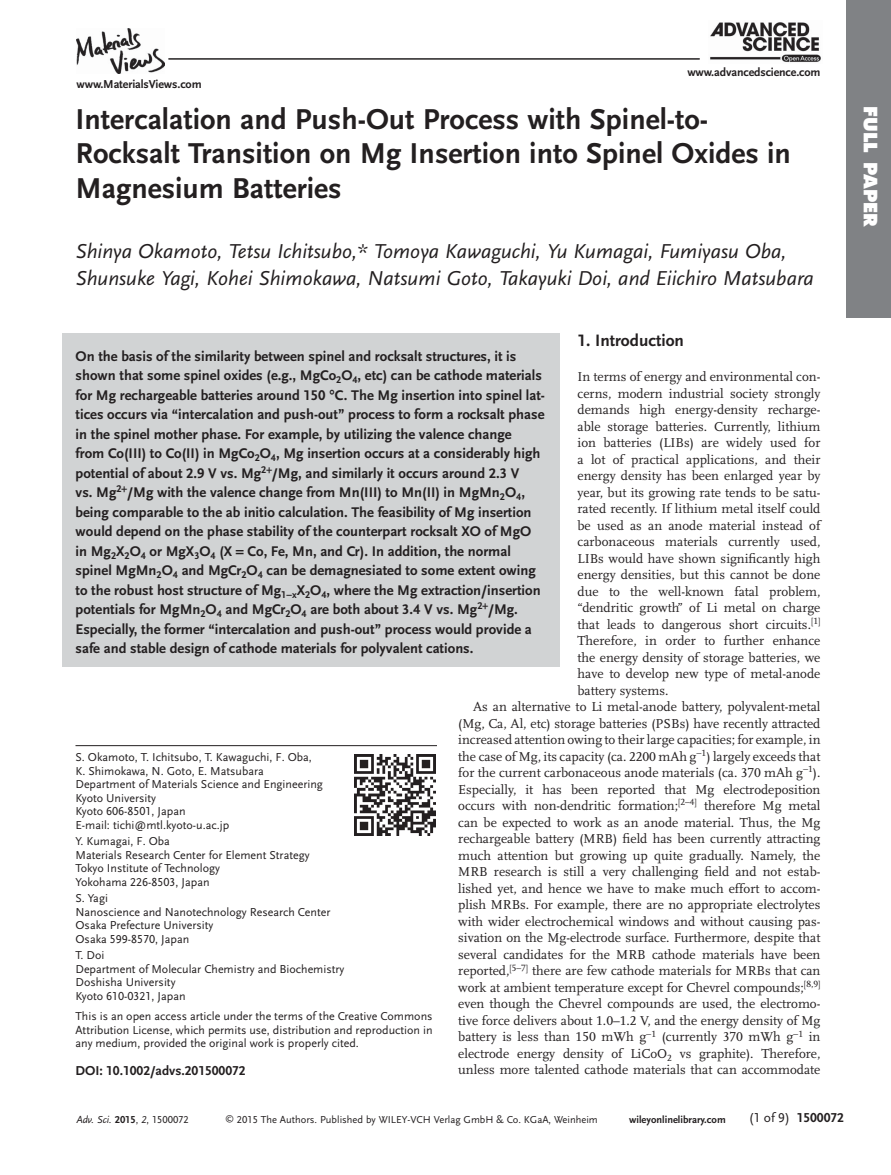
<style>
.page{position:relative;width:891px;height:1175px;background:#fff}
.page>*{position:absolute;margin:0;border:0;box-sizing:border-box;transform-origin:0 0}
.t1{font:700 30px/34.5px "Scala Sans LF";color:#231f20}
.t2{font:italic 21px/27px "Scala Sans LF";color:#231f20}
.t3{font:800 18px "Futura";letter-spacing:.005em;color:#fff}
.t4{font:700 17.25px "Scala Sans LF";color:#231f20}
.t5{font:700 14.7px/19.5px "Scala Sans LF";color:#231f20}
.t6{font:13.5px "Scala LF";color:#231f20}
.t7{font:700 13.5px "Scala Sans LF";color:#231f20}
.t8{font:12px/13.5px "Scala Sans LF";color:#231f20}
.t9{font:700 12px "Scala Sans LF";letter-spacing:-.01em;color:#231f20}
.t10{font:10.5px "Scala Sans LF";color:#231f20}
.t11{font:700 10.5px "Scala Sans LF";color:#231f20}
.t12{font:italic 10.5px "Scala Sans LF";color:#231f20}
.s1{font-weight:700;font-style:normal}
.s2{font-style:normal}
.s3{font-size:9px}
.s4{font-weight:400}
</style>
<div class="page">
<div style="left:846px;top:0;width:45px;height:317px;background:#808285"></div>
<img style="left:77px;top:28px;width:88px;height:45px">
<hr style="left:168px;top:59px;width:532px;height:1px;background:#231f20">
<img style="left:710px;top:22px;width:111px;height:41px">
<hr style="left:76px;top:745px;width:361px;height:1px;background:#231f20">
<img style="left:354px;top:754px;width:82px;height:82px">
<div style="left:62px;top:333px;width:498px;height:334px;background:#d1d3d4"></div>
<p class="t9" style="left:77px;top:79px;width:127px">www.MaterialsViews.com</p>
<p class="t9" style="left:687px;top:66px;width:135px">www.advancedscience.com</p>
<h1 class="t1" style="left:76px;top:103px;width:717px">Intercalation and Push-Out Process with Spinel-to-<br>Rocksalt Transition on Mg Insertion into Spinel Oxides in<br>Magnesium Batteries</h1>
<h2 class="t2" style="left:76px;top:239px;width:740px">Shinya Okamoto , Tetsu Ichitsubo , * Tomoya Kawaguchi , Yu Kumagai , Fumiyasu Oba ,<br>Shunsuke Yagi , Kohei Shimokawa , Natsumi Goto , Takayuki Doi , and Eiichiro Matsubara</h2>
<p class="t4" style="left:578px;top:333px;width:108px">1. Introduction</p>
<p class="t6" style="left:578px;top:370px;width:244px">In terms of energy and environmental con-</p>
<p class="t6" style="left:578px;top:387px;width:244px">cerns, modern industrial society strongly</p>
<p class="t6" style="left:578px;top:403px;width:244px">demands high energy-density recharge-</p>
<p class="t6" style="left:578px;top:420px;width:244px">able storage batteries. Currently, lithium</p>
<p class="t6" style="left:578px;top:436px;width:244px">ion batteries (LIBs) are widely used for</p>
<p class="t6" style="left:578px;top:453px;width:244px">a lot of practical applications, and their</p>
<p class="t6" style="left:578px;top:469px;width:244px">energy density has been enlarged year by</p>
<p class="t6" style="left:578px;top:486px;width:244px">year, but its growing rate tends to be satu-</p>
<p class="t6" style="left:578px;top:502px;width:244px">rated recently. If lithium metal itself could</p>
<p class="t6" style="left:578px;top:519px;width:244px">be used as an anode material instead of</p>
<p class="t6" style="left:578px;top:535px;width:244px">carbonaceous materials currently used,</p>
<p class="t6" style="left:578px;top:552px;width:244px">LIBs would have shown significantly high</p>
<p class="t6" style="left:578px;top:568px;width:244px">energy densities, but this cannot be done</p>
<p class="t6" style="left:578px;top:585px;width:244px">due to the well-known fatal problem,</p>
<p class="t6" style="left:578px;top:601px;width:244px">“dendritic growth” of Li metal on charge</p>
<p class="t6" style="left:578px;top:618px;width:244px">that leads to dangerous short circuits. <sup>[</sup> <sup>1</sup> <sup>]</sup></p>
<p class="t6" style="left:578px;top:634px;width:244px">Therefore, in order to further enhance</p>
<p class="t6" style="left:578px;top:651px;width:244px">the energy density of storage batteries, we</p>
<p class="t6" style="left:578px;top:667px;width:244px">have to develop new type of metal-anode</p>
<p class="t6" style="left:578px;top:684px;width:92px">battery systems.</p>
<p class="t6" style="left:473px;top:700px;width:349px">As an alternative to Li metal-anode battery, polyvalent-metal</p>
<p class="t6" style="left:458px;top:717px;width:364px">(Mg, Ca, Al, etc) storage batteries (PSBs) have recently attracted</p>
<p class="t6" style="left:458px;top:733px;width:364px">increased attention owing to their large capacities; for example, in</p>
<p class="t6" style="left:458px;top:750px;width:364px">the case of Mg, its capacity (ca. 2200 mAh g −<sup>1</sup> ) largely exceeds that</p>
<p class="t6" style="left:458px;top:766px;width:364px">for the current carbonaceous anode materials (ca. 370 mAh g −<sup>1</sup> ).</p>
<p class="t6" style="left:458px;top:783px;width:364px">Especially, it has been reported that Mg electrodeposition</p>
<p class="t6" style="left:458px;top:799px;width:364px">occurs with non-dendritic formation; <sup>[</sup> <sup>2–4</sup> <sup>]</sup> therefore Mg metal</p>
<p class="t6" style="left:458px;top:816px;width:364px">can be expected to work as an anode material. Thus, the Mg</p>
<p class="t6" style="left:458px;top:832px;width:364px">rechargeable battery (MRB) field has been currently attracting</p>
<p class="t6" style="left:458px;top:849px;width:364px">much attention but growing up quite gradually. Namely, the</p>
<p class="t6" style="left:458px;top:865px;width:364px">MRB research is still a very challenging field and not estab-</p>
<p class="t6" style="left:458px;top:882px;width:364px">lished yet, and hence we have to make much effort to accom-</p>
<p class="t6" style="left:458px;top:898px;width:364px">plish MRBs. For example, there are no appropriate electrolytes</p>
<p class="t6" style="left:458px;top:915px;width:364px">with wider electrochemical windows and without causing pas-</p>
<p class="t6" style="left:458px;top:931px;width:364px">sivation on the Mg-electrode surface. Furthermore, despite that</p>
<p class="t6" style="left:458px;top:948px;width:364px">several candidates for the MRB cathode materials have been</p>
<p class="t6" style="left:458px;top:964px;width:364px">reported, <sup>[</sup> <sup>5–7</sup> <sup>]</sup> there are few cathode materials for MRBs that can</p>
<p class="t6" style="left:458px;top:981px;width:364px">work at ambient temperature except for Chevrel compounds; <sup>[</sup> <sup>8,9</sup> <sup>]</sup></p>
<p class="t6" style="left:458px;top:997px;width:364px">even though the Chevrel compounds are used, the electromo-</p>
<p class="t6" style="left:458px;top:1014px;width:364px">tive force delivers about 1.0–1.2 V, and the energy density of Mg</p>
<p class="t6" style="left:458px;top:1030px;width:364px">battery is less than 150 mWh g −<sup>1</sup> (currently 370 mWh g −<sup>1</sup> in</p>
<p class="t6" style="left:458px;top:1047px;width:364px">electrode energy density of LiCoO <sub>2</sub> vs graphite). Therefore,</p>
<p class="t6" style="left:458px;top:1063px;width:364px">unless more talented cathode materials that can accommodate</p>
<p class="t5" style="left:76px;top:347px;width:471px">On the basis of the similarity between spinel and rocksalt structures, it is shown that some spinel oxides (e.g., MgCo <sub>2</sub> O <sub>4</sub> , etc) can be cathode materials for Mg rechargeable batteries around 150 C. The Mg insertion into spinel lat&shy;tices occurs via “intercalation and push-out” process to form a rocksalt phase in the spinel mother phase. For example, by utilizing the valence change<br>from Co(III) to Co(II) in MgCo <sub>2</sub> O <sub>4</sub> , Mg insertion occurs at a considerably high potential of about 2.9 V vs. Mg <sup>2</sup> /Mg, and similarly it occurs around 2.3 V<br>vs. Mg <sup>2</sup> /Mg with the valence change from Mn(III) to Mn(II) in MgMn <sub>2</sub> O <sub>4</sub> , being comparable to the ab initio calculation. The feasibility of Mg insertion would depend on the phase stability of the counterpart rocksalt XO of MgO in Mg <sub>2</sub> X <sub>2</sub> O <sub>4</sub> or MgX <sub>3</sub> O <sub>4</sub> (X Co, Fe, Mn, and Cr). In addition, the normal spinel MgMn <sub>2</sub> O <sub>4</sub> and MgCr <sub>2</sub> O <sub>4</sub> can be demagnesiated to some extent owing to the robust host structure of Mg <sub>1</sub>−<sub>x</sub> X <sub>2</sub> O <sub>4</sub> , where the Mg extraction/insertion potentials for MgMn <sub>2</sub> O <sub>4</sub> and MgCr <sub>2</sub> O <sub>4</sub> are both about 3.4 V vs. Mg <sup>2</sup> /Mg.<br>Especially, the former “intercalation and push-out” process would provide a safe and stable design of cathode materials for polyvalent cations.</p>
<p class="t8" style="left:76px;top:751px;width:249px">S. Okamoto, T. Ichitsubo, T. Kawaguchi, F. Oba, K. Shimokawa, N. Goto, E. Matsubara Department of Materials Science and Engineering Kyoto University<br>Kyoto 606-8501 , Japan<br>E-mail: tichi@mtl.kyoto-u.ac.jp</p>
<p class="t8" style="left:76px;top:835px;width:236px">Y. Kumagai, F. Oba<br>Materials Research Center for Element Strategy<br>Tokyo Institute of Technology<br>Yokohama 226-8503 , Japan</p>
<p class="t8" style="left:76px;top:892px;width:256px">S. Yagi<br>Nanoscience and Nanotechnology Research Center<br>Osaka Prefecture University<br>Osaka 599-8570 , Japan</p>
<p class="t8" style="left:76px;top:949px;width:270px">T. Doi<br>Department of Molecular Chemistry and Biochemistry<br>Doshisha University<br>Kyoto 610-0321 , Japan</p>
<p class="t8" style="left:76px;top:1010px;width:359px;text-align:justify">This is an open access article under the terms of the Creative Commons Attribution License, which permits use, distribution and reproduction in any medium, provided the original work is properly cited.</p>
<p class="t7" style="left:76px;top:1064px;width:172px">DOI: 10.1002/advs.201500072</p>
<p class="t12" style="left:77px;top:1114px;width:114px">Adv. Sci. <span class="s1">2015</span><span class="s2">,</span> 2<span class="s2">, 1500072</span></p>
<p class="t10" style="left:225px;top:1114px;width:374px"><span class="s3">©</span> 2015 The Authors. Published by WILEY-VCH Verlag GmbH &amp; Co. KGaA, Weinheim</p>
<p class="t11" style="left:629px;top:1114px;width:98px">wileyonlinelibrary.com</p>
<p class="t7" style="left:749px;top:1111px;width:97px"><span class="s4">(1 of 9)</span> 1500072</p>
<h3 class="t3" style="left:878px;top:106px;width:123px;rotate:90deg">FULL PAPER</h3>
</div>
